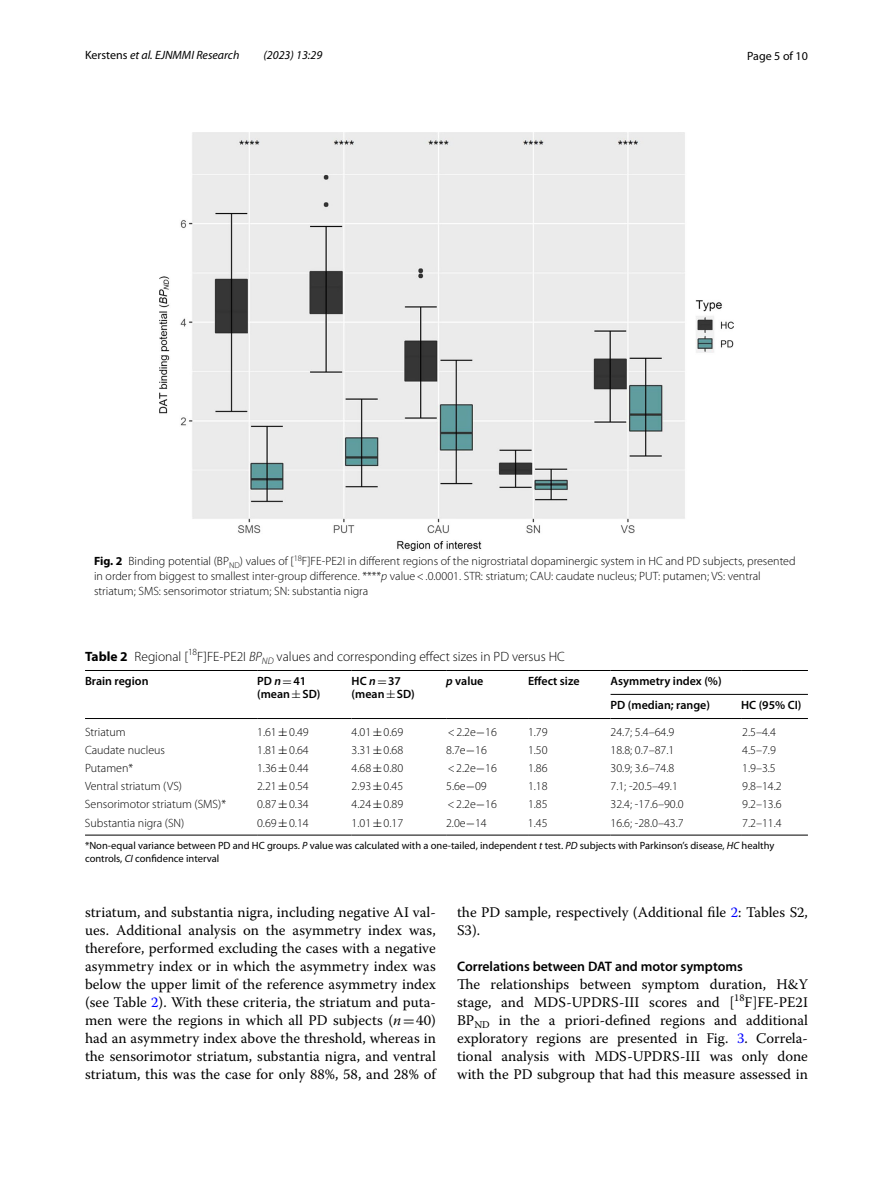
<style>
.page{position:relative;width:893px;height:1187px;background:#fff}
.page>*{position:absolute;margin:0;border:0;box-sizing:border-box;transform-origin:0 0}
.t1{font:14.7px/18px "Warnock Pro";color:#000;text-align:justify}
.t2{font:600 13.8px "Myriad Pro";color:#000}
.t3{font:300 13.5px "Myriad Pro";color:#000}
.t4{font:300 12px/15px "Myriad Pro";color:#000}
.t5{font:600 12px/13.5px "Myriad Pro";color:#000}
.t6{font:italic 12px "Myriad Pro";color:#000}
.t7{font:12px "Myriad Pro";color:#000}
.t8{font:10.5px/12.8px "Myriad Pro";color:#000}
.s1{font-style:normal}
.s2{font-weight:700}
.s3{font-style:italic}
.s4{font-family:"MTSY";font-weight:400}
.s5{color:#00f}
.s6{font-family:"MTSY"}
</style>
<div class="page">
<img style="left:159px;top:133px;width:574px;height:417px">
<hr style="left:85px;top:670px;width:172px;height:1px;background:#000">
<hr style="left:85px;top:718px;width:172px;height:1px;background:#000">
<hr style="left:257px;top:670px;width:95px;height:1px;background:#000">
<hr style="left:257px;top:718px;width:95px;height:1px;background:#000">
<hr style="left:352px;top:670px;width:94px;height:1px;background:#000">
<hr style="left:352px;top:718px;width:94px;height:1px;background:#000">
<hr style="left:446px;top:670px;width:82px;height:1px;background:#000">
<hr style="left:446px;top:718px;width:82px;height:1px;background:#000">
<hr style="left:528px;top:670px;width:83px;height:1px;background:#000">
<hr style="left:528px;top:718px;width:83px;height:1px;background:#000">
<hr style="left:611px;top:670px;width:130px;height:1px;background:#000">
<hr style="left:741px;top:670px;width:67px;height:1px;background:#000">
<hr style="left:611px;top:718px;width:130px;height:1px;background:#000">
<hr style="left:741px;top:718px;width:67px;height:1px;background:#000">
<hr style="left:85px;top:834px;width:172px;height:1px;background:#000">
<hr style="left:257px;top:834px;width:95px;height:1px;background:#000">
<hr style="left:352px;top:834px;width:94px;height:1px;background:#000">
<hr style="left:446px;top:834px;width:82px;height:1px;background:#000">
<hr style="left:528px;top:834px;width:83px;height:1px;background:#000">
<hr style="left:611px;top:834px;width:130px;height:1px;background:#000">
<hr style="left:741px;top:834px;width:67px;height:1px;background:#000">
<hr style="left:611px;top:694px;width:197px;height:1px;background:#000">
<p class="t6" style="left:85px;top:48px;width:156px"><span class="s1">Kerstens</span> et al. EJNMMI Research</p>
<p class="t6" style="left:263px;top:48px;width:60px">(2023) 13:29</p>
<p class="t7" style="left:747px;top:48px;width:62px">Page 5 of 10</p>
<p class="t4" style="left:94px;top:554px;width:703px"><span class="s2">Fig. 2</span> Binding potential (BP<sub>ND</sub>) values of [<sup>18</sup>F]FE-PE2I in different regions of the nigrostriatal dopaminergic system in HC and PD subjects, presented in order from biggest to smallest inter-group difference. ****<span class="s3">p</span> value&lt;.0.0001. STR: striatum; CAU: caudate nucleus; PUT: putamen; VS: ventral striatum; SMS: sensorimotor striatum; SN: substantia nigra</p>
<p class="t3" style="left:85px;top:648px;width:481px"><span class="s2">Table 2</span> Regional [<sup>18</sup>F]FE-PE2I <span class="s3">BP</span><sub>ND</sub> values and corresponding effect sizes in PD versus HC</p>
<p class="t5" style="left:85px;top:673px;width:65px">Brain region</p>
<p class="t5" style="left:257px;top:673px;width:65px">PD <span class="s3">n</span><span class="s4">=</span>41 (mean<span class="s4">±</span>SD)</p>
<p class="t5" style="left:352px;top:673px;width:65px">HC <span class="s3">n</span><span class="s4">=</span>37 (mean<span class="s4">±</span>SD)</p>
<p class="t5" style="left:446px;top:673px;width:39px"><span class="s3">p</span> value</p>
<p class="t5" style="left:528px;top:673px;width:53px">Effect size</p>
<p class="t5" style="left:611px;top:668px;width:113px;line-height:23.9px">Asymmetry index (%)<br>PD (median; range)</p>
<p class="t5" style="left:741px;top:697px;width:62px">HC (95% CI)</p>
<p class="t4" style="left:85px;top:724px;width:42px">Striatum</p>
<p class="t4" style="left:257px;top:724px;width:53px">1.61<span class="s4">±</span>0.49</p>
<p class="t4" style="left:352px;top:724px;width:53px">4.01<span class="s4">±</span>0.69</p>
<p class="t4" style="left:448px;top:724px;width:51px">&lt;2.2e<span class="s4">−</span>16</p>
<p class="t4" style="left:528px;top:724px;width:21px">1.79</p>
<p class="t4" style="left:611px;top:724px;width:65px">24.7; 5.4<span class="s3">–</span>64.9</p>
<p class="t4" style="left:742px;top:724px;width:35px">2.5<span class="s3">–</span>4.4</p>
<p class="t4" style="left:85px;top:742px;width:82px">Caudate nucleus</p>
<p class="t4" style="left:257px;top:742px;width:53px">1.81<span class="s4">±</span>0.64</p>
<p class="t4" style="left:352px;top:742px;width:53px">3.31<span class="s4">±</span>0.68</p>
<p class="t4" style="left:446px;top:742px;width:42px">8.7e<span class="s4">−</span>16</p>
<p class="t4" style="left:528px;top:742px;width:21px">1.50</p>
<p class="t4" style="left:610px;top:742px;width:65px">18.8; 0.7<span class="s3">–</span>87.1</p>
<p class="t4" style="left:742px;top:742px;width:35px">4.5<span class="s3">–</span>7.9</p>
<p class="t4" style="left:85px;top:760px;width:50px">Putamen*</p>
<p class="t4" style="left:257px;top:760px;width:53px">1.36<span class="s4">±</span>0.44</p>
<p class="t4" style="left:352px;top:760px;width:53px">4.68<span class="s4">±</span>0.80</p>
<p class="t4" style="left:448px;top:760px;width:51px">&lt;2.2e<span class="s4">−</span>16</p>
<p class="t4" style="left:528px;top:760px;width:21px">1.86</p>
<p class="t4" style="left:610px;top:760px;width:65px">30.9; 3.6<span class="s3">–</span>74.8</p>
<p class="t4" style="left:742px;top:760px;width:35px">1.9<span class="s3">–</span>3.5</p>
<p class="t4" style="left:85px;top:778px;width:99px">Ventral striatum (VS)</p>
<p class="t4" style="left:257px;top:778px;width:53px">2.21<span class="s4">±</span>0.54</p>
<p class="t4" style="left:352px;top:778px;width:53px">2.93<span class="s4">±</span>0.45</p>
<p class="t4" style="left:446px;top:778px;width:42px">5.6e<span class="s4">−</span>09</p>
<p class="t4" style="left:528px;top:778px;width:21px">1.18</p>
<p class="t4" style="left:610px;top:778px;width:69px">7.1; -20.5<span class="s3">–</span>49.1</p>
<p class="t4" style="left:742px;top:778px;width:41px">9.8<span class="s3">–</span>14.2</p>
<p class="t4" style="left:85px;top:797px;width:143px">Sensorimotor striatum (SMS)*</p>
<p class="t4" style="left:257px;top:797px;width:53px">0.87<span class="s4">±</span>0.34</p>
<p class="t4" style="left:352px;top:797px;width:53px">4.24<span class="s4">±</span>0.89</p>
<p class="t4" style="left:448px;top:797px;width:51px">&lt;2.2e<span class="s4">−</span>16</p>
<p class="t4" style="left:528px;top:797px;width:21px">1.85</p>
<p class="t4" style="left:610px;top:797px;width:75px">32.4; -17.6<span class="s3">–</span>90.0</p>
<p class="t4" style="left:742px;top:797px;width:41px">9.2<span class="s3">–</span>13.6</p>
<p class="t4" style="left:85px;top:815px;width:101px">Substantia nigra (SN)</p>
<p class="t4" style="left:257px;top:815px;width:53px">0.69<span class="s4">±</span>0.14</p>
<p class="t4" style="left:352px;top:815px;width:53px">1.01<span class="s4">±</span>0.17</p>
<p class="t4" style="left:446px;top:815px;width:42px">2.0e<span class="s4">−</span>14</p>
<p class="t4" style="left:528px;top:815px;width:21px">1.45</p>
<p class="t4" style="left:610px;top:815px;width:75px">16.6; -28.0<span class="s3">–</span>43.7</p>
<p class="t4" style="left:742px;top:815px;width:41px">7.2<span class="s3">–</span>11.4</p>
<p class="t8" style="left:85px;top:838px;width:691px">*Non-equal variance between PD and HC groups. <span class="s3">P</span> value was calculated with a one-tailed, independent <span class="s3">t</span> test. <span class="s3">PD</span> subjects with Parkinson’s disease, <span class="s3">HC</span> healthy controls, <span class="s3">CI</span> confidence interval</p>
<p class="t1" style="left:85px;top:902px;width:352px">striatum, and substantia nigra, including negative AI val&shy;ues. Additional analysis on the asymmetry index was, therefore, performed excluding the cases with a negative asymmetry index or in which the asymmetry index was below the upper limit of the reference asymmetry index (see Table <span class="s5">2</span>). With these criteria, the striatum and puta&shy;men were the regions in which all PD subjects (<span class="s3">n</span><span class="s6">=</span>40) had an asymmetry index above the threshold, whereas in the sensorimotor striatum, substantia nigra, and ventral striatum, this was the case for only 88%, 58, and 28% of</p>
<p class="t1" style="left:457px;top:902px;width:352px">the PD sample, respectively (Additional file <span class="s5">2</span>: Tables S2,<br>S3).</p>
<p class="t2" style="left:457px;top:957px;width:287px">Correlations between DAT and motor symptoms</p>
<p class="t1" style="left:457px;top:974px;width:352px">The relationships between symptom duration, H&amp;Y stage, and MDS-UPDRS-III scores and [<sup>18</sup>F]FE-PE2I BP<sub>ND</sub> in the a priori-defined regions and additional exploratory regions are presented in Fig. <span class="s5">3</span>. Correla&shy;tional analysis with MDS-UPDRS-III was only done with the PD subgroup that had this measure assessed in</p>
</div>
